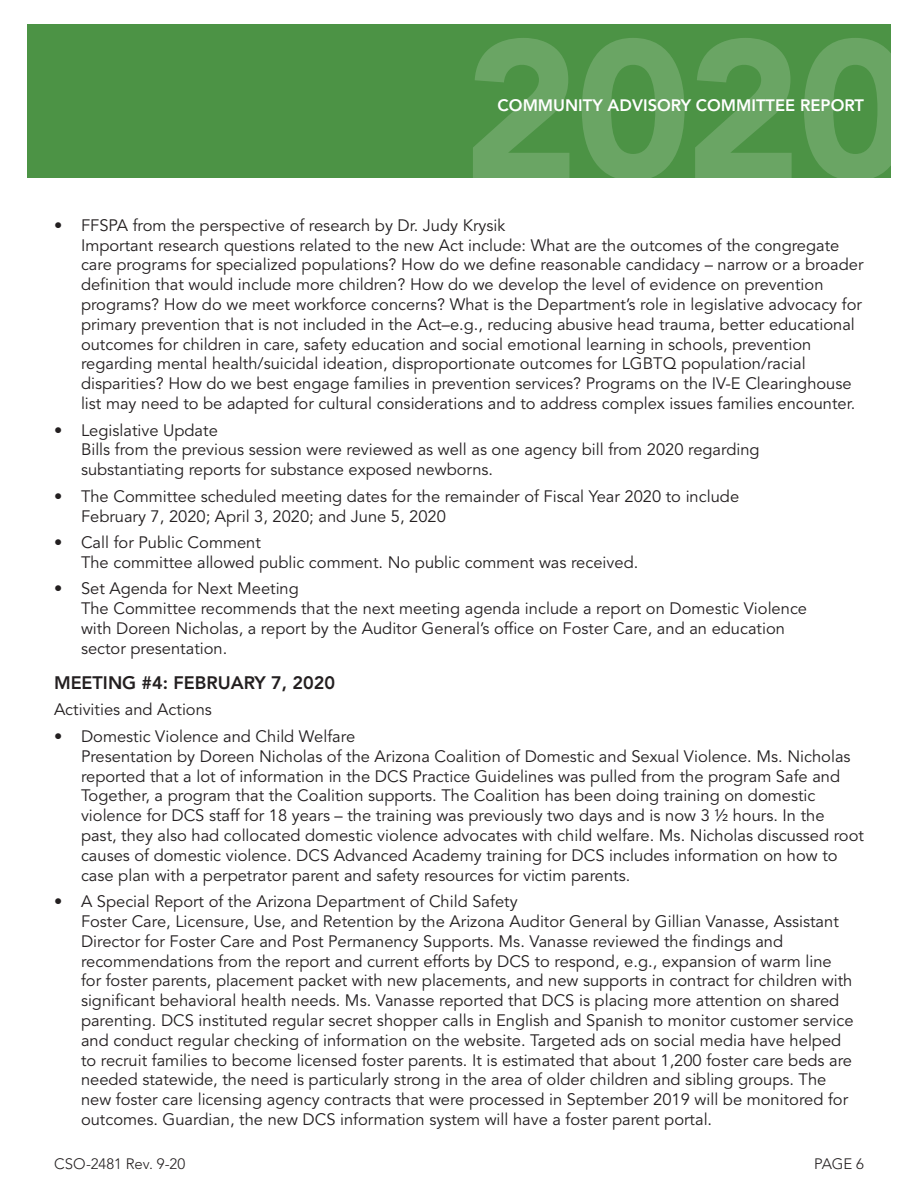
<style>
.page{position:relative;width:918px;height:1188px;background:#fff}
.page>*{position:absolute;margin:0;border:0;box-sizing:border-box;transform-origin:0 0}
.t1{font:900 195.45px "Avenir";color:#fff}
.Subhead{font:800 18px "Avenir";color:#231f20}
.body_copy{font:16.5px/19.8px "Avenir";color:#231f20}
.t2{font:800 16.5px "Avenir";color:#fff}
.t3{font:300 15px "Avenir";letter-spacing:-.005em;color:#231f20}
</style>
<div class="page">
<div style="left:27px;top:24px;width:864px;height:154px;background:#4c9345"></div>
<h1 class="t1" style="left:463px;top:-8px;width:451px">2020</h1>
<p class="t2" style="left:498px;top:95px;width:368px">COMMUNITY ADVISORY COMMITTEE REPORT</p>
<p class="body_copy" style="left:81px;top:216px;width:784px;text-indent:-27px">• FFSPA from the perspective of research by Dr. Judy Krysik<br>Important research questions related to the new Act include: What are the outcomes of the congregate care programs for specialized populations? How do we define reasonable candidacy – narrow or a broader definition that would include more children? How do we develop the level of evidence on prevention programs? How do we meet workforce concerns? What is the Department’s role in legislative advocacy for primary prevention that is not included in the Act–e.g., reducing abusive head trauma, better educational outcomes for children in care, safety education and social emotional learning in schools, prevention regarding mental health/suicidal ideation, disproportionate outcomes for LGBTQ population/racial disparities? How do we best engage families in prevention services? Programs on the IV-E Clearinghouse list may need to be adapted for cultural considerations and to address complex issues families encounter.</p>
<p class="body_copy" style="left:81px;top:420px;width:680px;text-indent:-27px">• Legislative Update<br>Bills from the previous session were reviewed as well as one agency bill from 2020 regarding substantiating reports for substance exposed newborns.</p>
<p class="body_copy" style="left:81px;top:487px;width:660px;text-indent:-27px">• The Committee scheduled meeting dates for the remainder of Fiscal Year 2020 to include<br>February 7, 2020; April 3, 2020; and June 5, 2020</p>
<p class="body_copy" style="left:81px;top:533px;width:559px;text-indent:-27px">• Call for Public Comment<br>The committee allowed public comment. No public comment was received.</p>
<p class="body_copy" style="left:81px;top:579px;width:728px;text-indent:-27px">• Set Agenda for Next Meeting<br>The Committee recommends that the next meeting agenda include a report on Domestic Violence with Doreen Nicholas, a report by the Auditor General’s office on Foster Care, and an education sector presentation.</p>
<p class="Subhead" style="left:54px;top:672px;width:283px">MEETING #4: FEBRUARY 7, 2020</p>
<p class="body_copy" style="left:54px;top:700px;width:159px">Activities and Actions</p>
<p class="body_copy" style="left:81px;top:727px;width:784px;text-indent:-27px">• Domestic Violence and Child Welfare<br>Presentation by Doreen Nicholas of the Arizona Coalition of Domestic and Sexual Violence. Ms. Nicholas reported that a lot of information in the DCS Practice Guidelines was pulled from the program Safe and Together, a program that the Coalition supports. The Coalition has been doing training on domestic violence for DCS staff for 18 years – the training was previously two days and is now 3 ½ hours. In the past, they also had collocated domestic violence advocates with child welfare. Ms. Nicholas discussed root causes of domestic violence. DCS Advanced Academy training for DCS includes information on how to case plan with a perpetrator parent and safety resources for victim parents.</p>
<p class="body_copy" style="left:81px;top:892px;width:774px;text-indent:-27px">• A Special Report of the Arizona Department of Child Safety<br>Foster Care, Licensure, Use, and Retention by the Arizona Auditor General by Gillian Vanasse, Assistant Director for Foster Care and Post Permanency Supports. Ms. Vanasse reviewed the findings and recommendations from the report and current efforts by DCS to respond, e.g., expansion of warm line for foster parents, placement packet with new placements, and new supports in contract for children with significant behavioral health needs. Ms. Vanasse reported that DCS is placing more attention on shared parenting. DCS instituted regular secret shopper calls in English and Spanish to monitor customer service and conduct regular checking of information on the website. Targeted ads on social media have helped to recruit families to become licensed foster parents. It is estimated that about 1,200 foster care beds are needed statewide, the need is particularly strong in the area of older children and sibling groups. The new foster care licensing agency contracts that were processed in September 2019 will be monitored for outcomes. Guardian, the new DCS information system will have a foster parent portal.</p>
<p class="t3" style="left:54px;top:1155px;width:133px">CSO-2481 Rev. 9-20</p>
<p class="t3" style="left:814px;top:1155px;width:51px">PAGE 6</p>
</div>
